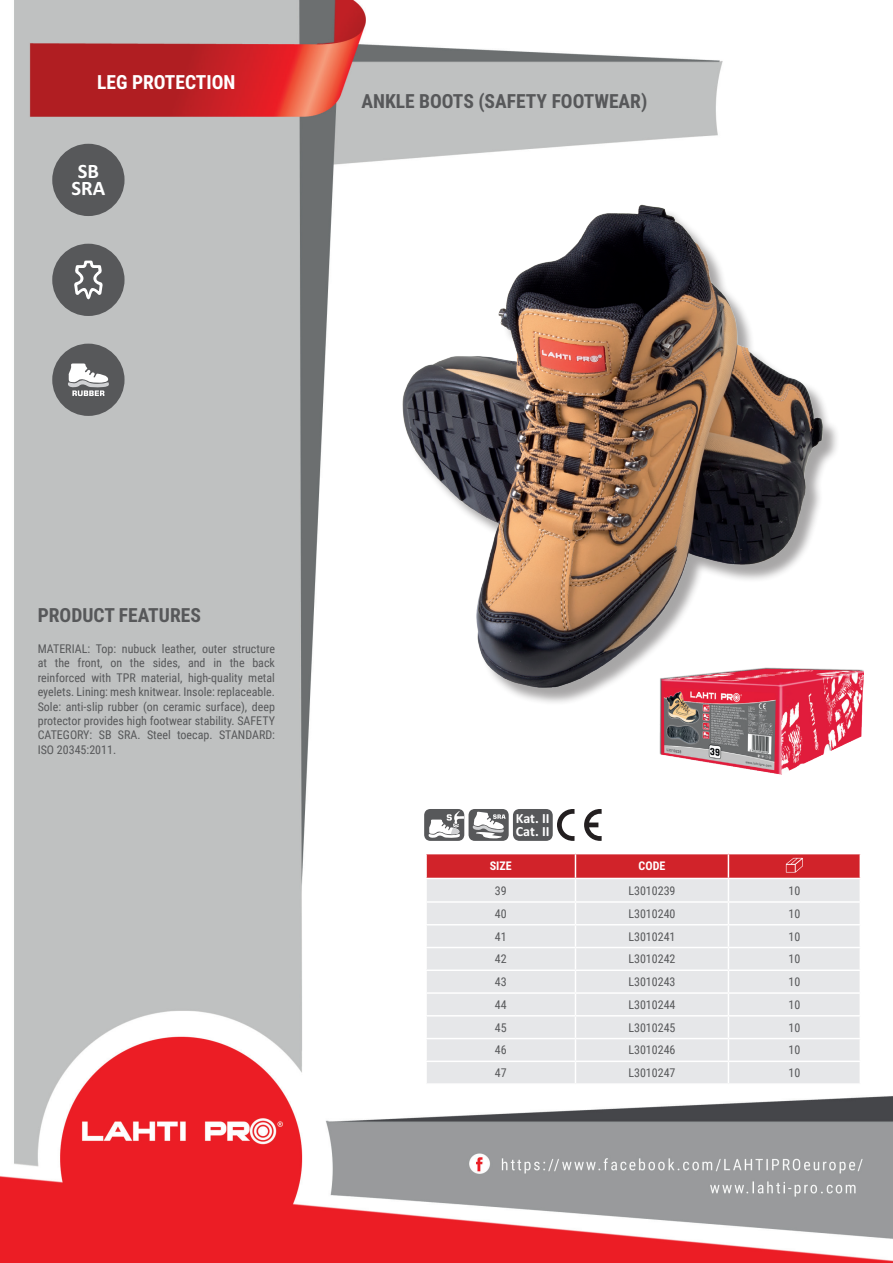
<style>
.page{position:relative;width:893px;height:1263px;background:#fff}
.page>*{position:absolute;margin:0;border:0;box-sizing:border-box;transform-origin:0 0}
.t1{font:700 20.55px/17.2px "Calibri Profix";color:#fff;text-align:center}
.t2{font:700 19.5px "Roboto Condensed";color:#57585a}
.t3{font:700 19.5px "Roboto Condensed";color:#fff}
.t4{font:700 14.1px/12.9px "Calibri Profix";color:#fff}
.t5{font:12px/14.4px "Roboto Condensed";color:#57585a;text-align:justify}
.t6{font:700 12px "Roboto Condensed";color:#fff}
</style>
<div class="page">
<img style="left:0;top:0;width:893px;height:1263px">
<div style="left:52px;top:144px;width:73px;height:72px;background:#57585a;border-radius:50%"></div>
<div style="left:52px;top:244px;width:73px;height:72px;background:#57585a;border-radius:50%"></div>
<div style="left:52px;top:344px;width:73px;height:72px;background:#57585a;border-radius:50%"></div>
<div style="left:405px;top:207px;width:436px;height:499px;background:#231f20;opacity:.4"></div>
<img style="left:402px;top:204px;width:420px;height:484px">
<img style="left:659px;top:668px;width:204px;height:107px">
<hr style="left:425px;top:854px;width:2px;height:24px;background:#fff">
<hr style="left:425px;top:879px;width:2px;height:22px;background:#fff">
<hr style="left:425px;top:903px;width:2px;height:21px;background:#fff">
<hr style="left:425px;top:925px;width:2px;height:22px;background:#fff">
<hr style="left:425px;top:948px;width:2px;height:21px;background:#fff">
<hr style="left:425px;top:971px;width:2px;height:21px;background:#fff">
<hr style="left:425px;top:994px;width:2px;height:21px;background:#fff">
<hr style="left:425px;top:1016px;width:2px;height:22px;background:#fff">
<hr style="left:425px;top:1039px;width:2px;height:21px;background:#fff">
<hr style="left:425px;top:1062px;width:2px;height:21px;background:#fff">
<hr style="left:425px;top:853px;width:150px;height:1px;background:#fff">
<hr style="left:425px;top:878px;width:150px;height:1px;background:#fff">
<hr style="left:425px;top:901px;width:150px;height:2px;background:#fff">
<hr style="left:425px;top:924px;width:150px;height:1px;background:#fff">
<hr style="left:425px;top:947px;width:150px;height:1px;background:#fff">
<hr style="left:425px;top:969px;width:150px;height:2px;background:#fff">
<hr style="left:425px;top:992px;width:150px;height:2px;background:#fff">
<hr style="left:425px;top:1015px;width:150px;height:1px;background:#fff">
<hr style="left:425px;top:1038px;width:150px;height:1px;background:#fff">
<hr style="left:425px;top:1060px;width:150px;height:2px;background:#fff">
<hr style="left:425px;top:1083px;width:150px;height:2px;background:#fff">
<hr style="left:575px;top:1083px;width:153px;height:2px;background:#fff">
<hr style="left:728px;top:1083px;width:133px;height:2px;background:#fff">
<svg style="left:426px;top:853px;width:435px;height:230px;background:#e5d5d7"></svg>
<div style="left:424px;top:809px;width:40px;height:32px;background:#57585a;border-radius:6px"></div>
<svg style="left:428px;top:811px;width:36px;height:27px"></svg>
<div style="left:469px;top:809px;width:40px;height:32px;background:#57585a;border-radius:6px"></div>
<svg style="left:472px;top:811px;width:34px;height:27px"></svg>
<div style="left:513px;top:809px;width:40px;height:32px;background:#57585a;border-radius:7px"></div>
<svg style="left:584px;top:809px;width:18px;height:32px"></svg>
<svg style="left:557px;top:809px;width:17px;height:32px"></svg>
<svg style="left:74px;top:260px;width:29px;height:40px"></svg>
<svg style="left:68px;top:363px;width:41px;height:33px"></svg>
<h2 class="t3" style="left:97px;top:69px;width:140px">LEG PROTECTION</h2>
<h1 class="t1" style="left:71px;top:162px;width:35px">SB<br>SRA</h1>
<h2 class="t2" style="left:361px;top:88px;width:287px">ANKLE BOOTS (SAFETY FOOTWEAR)</h2>
<h2 class="t2" style="left:38px;top:601px;width:165px">PRODUCT FEATURES</h2>
<p class="t5" style="left:38px;top:641px;width:239px">MATERIAL: Top: nubuck leather, outer structure at the front, on the sides, and in the back reinforced with TPR material, high-quality metal eyelets. Lining: mesh knitwear. Insole: replaceable.<br>Sole: anti-slip rubber (on ceramic surface), deep protector provides high footwear stability. SAFETY CATEGORY: SB SRA. Steel toecap. STANDARD:<br>ISO 20345:2011.</p>
<p class="t4" style="left:516px;top:811px;width:35px">Kat. II<br>Cat. II</p>
<p class="t6" style="left:490px;top:858px;width:23px">SIZE</p>
<p class="t6" style="left:639px;top:858px;width:28px">CODE</p>
<p class="t5" style="left:495px;top:883px;width:13px">39</p>
<p class="t5" style="left:628px;top:883px;width:49px">L3010239</p>
<p class="t5" style="left:788px;top:883px;width:13px">10</p>
<p class="t5" style="left:495px;top:906px;width:13px">40</p>
<p class="t5" style="left:628px;top:906px;width:49px">L3010240</p>
<p class="t5" style="left:788px;top:906px;width:13px">10</p>
<p class="t5" style="left:495px;top:929px;width:13px">41</p>
<p class="t5" style="left:628px;top:929px;width:49px">L3010241</p>
<p class="t5" style="left:788px;top:929px;width:13px">10</p>
<p class="t5" style="left:495px;top:951px;width:13px">42</p>
<p class="t5" style="left:628px;top:951px;width:49px">L3010242</p>
<p class="t5" style="left:788px;top:951px;width:13px">10</p>
<p class="t5" style="left:495px;top:974px;width:13px">43</p>
<p class="t5" style="left:628px;top:974px;width:49px">L3010243</p>
<p class="t5" style="left:788px;top:974px;width:13px">10</p>
<p class="t5" style="left:495px;top:997px;width:13px">44</p>
<p class="t5" style="left:628px;top:997px;width:49px">L3010244</p>
<p class="t5" style="left:788px;top:997px;width:13px">10</p>
<p class="t5" style="left:495px;top:1020px;width:13px">45</p>
<p class="t5" style="left:628px;top:1020px;width:49px">L3010245</p>
<p class="t5" style="left:788px;top:1020px;width:13px">10</p>
<p class="t5" style="left:495px;top:1042px;width:13px">46</p>
<p class="t5" style="left:628px;top:1042px;width:49px">L3010246</p>
<p class="t5" style="left:788px;top:1042px;width:13px">10</p>
<p class="t5" style="left:495px;top:1065px;width:13px">47</p>
<p class="t5" style="left:628px;top:1065px;width:49px">L3010247</p>
<p class="t5" style="left:788px;top:1065px;width:13px">10</p>
</div>
